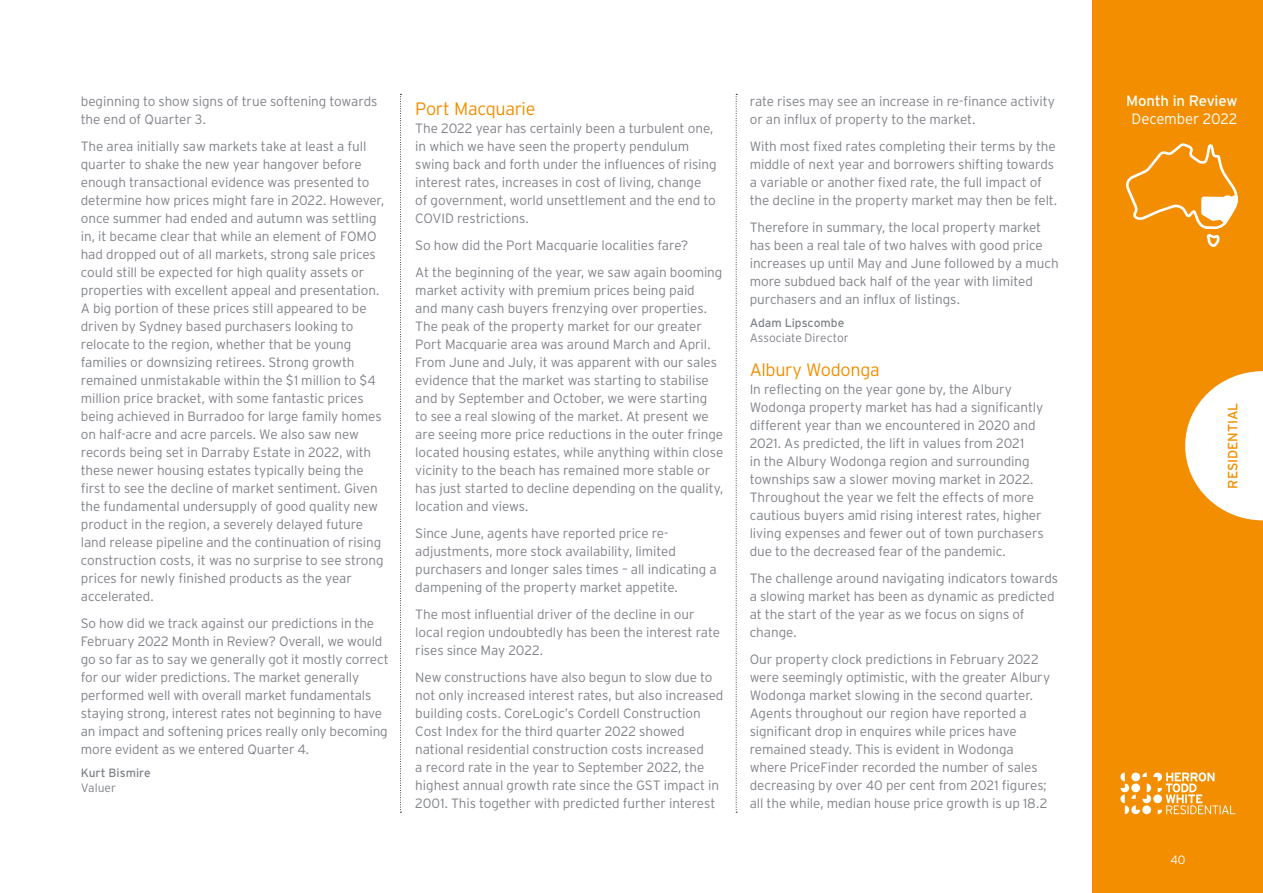
<style>
.page{position:relative;width:1263px;height:893px;background:#fff}
.page>*{position:absolute;margin:0;border:0;box-sizing:border-box;transform-origin:0 0}
.Subhead_Residential{font:300 18px "Interstate";letter-spacing:-.02em;color:#f28e00}
.t1{font:15px "Interstate";letter-spacing:-.015em;color:#fff}
.t2{font:300 15px "Interstate";letter-spacing:-.01em;color:#fff}
.Body_Text{font:300 13.5px/18px "Interstate";letter-spacing:-.005em;color:#80838a}
.t3{font:13.5px "Interstate";letter-spacing:-.01em;color:#f28e00}
.Byline{font:12px "Interstate";color:#80838a}
.Byline_title{font:300 12px "Interstate";color:#80838a}
.t4{font:300 12px "Interstate";color:#fff}
</style>
<div class="page">
<div style="left:1093px;top:0;width:170px;height:893px;background:#f28e00"></div>
<svg style="left:1185px;top:371px;width:78px;height:149px"></svg>
<svg style="left:400px;top:94px;width:1px;height:719px"></svg>
<svg style="left:736px;top:94px;width:1px;height:719px"></svg>
<svg style="left:1120px;top:772px;width:115px;height:42px"></svg>
<svg style="left:1126px;top:143px;width:112px;height:104px"></svg>
<p class="Body_Text" style="left:81px;top:92px;width:298px">beginning to show signs of true softening towards the end of Quarter 3.</p>
<p class="Body_Text" style="left:81px;top:137px;width:305px">The area initially saw markets take at least a full quarter to shake the new year hangover before enough transactional evidence was presented to determine how prices might fare in 2022. However, once summer had ended and autumn was settling in, it became clear that while an element of FOMO had dropped out of all markets, strong sale prices could still be expected for high quality assets or properties with excellent appeal and presentation.<br>A big portion of these prices still appeared to be driven by Sydney based purchasers looking to relocate to the region, whether that be young families or downsizing retirees. Strong growth remained unmistakable within the $1 million to $4 million price bracket, with some fantastic prices being achieved in Burradoo for large family homes on half-acre and acre parcels. We also saw new records being set in Darraby Estate in 2022, with these newer housing estates typically being the first to see the decline of market sentiment. Given the fundamental undersupply of good quality new product in the region, a severely delayed future land release pipeline and the continuation of rising construction costs, it was no surprise to see strong prices for newly finished products as the year accelerated.</p>
<p class="Body_Text" style="left:81px;top:614px;width:310px">So how did we track against our predictions in the February 2022 Month in Review? Overall, we would go so far as to say we generally got it mostly correct for our wider predictions. The market generally performed well with overall market fundamentals staying strong, interest rates not beginning to have an impact and softening prices really only becoming more evident as we entered Quarter 4.</p>
<p class="Byline" style="left:81px;top:766px;width:71px">Kurt Bismire</p>
<p class="Byline_title" style="left:81px;top:781px;width:37px">Valuer</p>
<p class="Subhead_Residential" style="left:415px;top:98px;width:122px">Port Macquarie</p>
<p class="Body_Text" style="left:415px;top:119px;width:303px">The 2022 year has certainly been a turbulent one, in which we have seen the property pendulum swing back and forth under the influences of rising interest rates, increases in cost of living, change of government, world unsettlement and the end to COVID restrictions.</p>
<p class="Body_Text" style="left:415px;top:236px;width:275px">So how did the Port Macquarie localities fare?</p>
<p class="Body_Text" style="left:415px;top:263px;width:310px">At the beginning of the year, we saw again booming market activity with premium prices being paid<br>and many cash buyers frenzying over properties.<br>The peak of the property market for our greater Port Macquarie area was around March and April.<br>From June and July, it was apparent with our sales evidence that the market was starting to stabilise and by September and October, we were starting<br>to see a real slowing of the market. At present we are seeing more price reductions in the outer fringe located housing estates, while anything within close vicinity to the beach has remained more stable or has just started to decline depending on the quality, location and views.</p>
<p class="Body_Text" style="left:415px;top:524px;width:303px">Since June, agents have reported price re&shy;adjustments, more stock availability, limited purchasers and longer sales times – all indicating a dampening of the property market appetite.</p>
<p class="Body_Text" style="left:415px;top:605px;width:306px">The most influential driver of the decline in our local region undoubtedly has been the interest rate rises since May 2022.</p>
<p class="Body_Text" style="left:415px;top:668px;width:310px">New constructions have also begun to slow due to not only increased interest rates, but also increased building costs. CoreLogic’s Cordell Construction Cost Index for the third quarter 2022 showed national residential construction costs increased<br>a record rate in the year to September 2022, the highest annual growth rate since the GST impact in 2001. This together with predicted further interest</p>
<p class="Body_Text" style="left:750px;top:92px;width:307px">rate rises may see an increase in re-finance activity or an influx of property to the market.</p>
<p class="Body_Text" style="left:750px;top:137px;width:309px">With most fixed rates completing their terms by the middle of next year and borrowers shifting towards a variable or another fixed rate, the full impact of the decline in the property market may then be felt.</p>
<p class="Body_Text" style="left:750px;top:218px;width:311px">Therefore in summary, the local property market has been a real tale of two halves with good price increases up until May and June followed by a much more subdued back half of the year with limited purchasers and an influx of listings.</p>
<p class="Byline" style="left:750px;top:316px;width:96px">Adam Lipscombe</p>
<p class="Byline_title" style="left:750px;top:331px;width:101px">Associate Director</p>
<p class="Subhead_Residential" style="left:750px;top:359px;width:132px">Albury Wodonga</p>
<p class="Body_Text" style="left:750px;top:380px;width:296px">In reflecting on the year gone by, the Albury Wodonga property market has had a significantly different year than we encountered in 2020 and 2021. As predicted, the lift in values from 2021<br>in the Albury Wodonga region and surrounding townships saw a slower moving market in 2022.<br>Throughout the year we felt the effects of more cautious buyers amid rising interest rates, higher living expenses and fewer out of town purchasers due to the decreased fear of the pandemic.</p>
<p class="Body_Text" style="left:750px;top:569px;width:310px">The challenge around navigating indicators towards a slowing market has been as dynamic as predicted at the start of the year as we focus on signs of change.</p>
<p class="Body_Text" style="left:750px;top:650px;width:302px">Our property clock predictions in February 2022 were seemingly optimistic, with the greater Albury Wodonga market slowing in the second quarter.<br>Agents throughout our region have reported a significant drop in enquires while prices have remained steady. This is evident in Wodonga where PriceFinder recorded the number of sales decreasing by over 40 per cent from 2021 figures; all the while, median house price growth is up 18.2</p>
<p class="t1" style="left:1126px;top:92px;width:113px">Month in Review</p>
<p class="t2" style="left:1131px;top:110px;width:107px">December 2022</p>
<p class="t3" style="left:1225px;top:489px;width:87px;rotate:-90deg">RESIDENTIAL</p>
<p class="t4" style="left:1170px;top:853px;width:17px">40</p>
</div>
